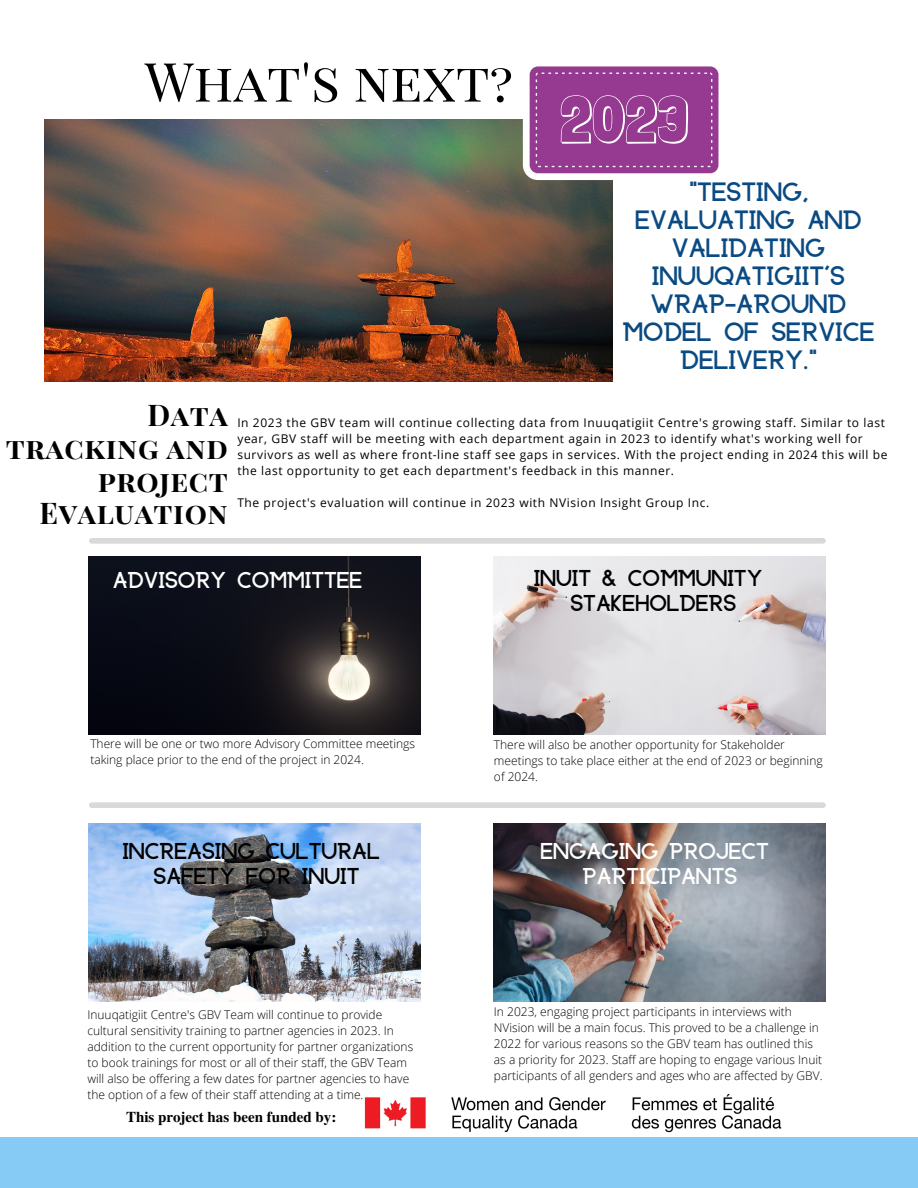
<style>
.page{position:relative;width:918px;height:1188px;background:#fff}
.page>*{position:absolute;margin:0;border:0;box-sizing:border-box;transform-origin:0 0}
.t1{font:64.5px "Londrina Shadow";color:#fff}
.t2{font:54px "Playfair Display SC";color:#000}
.t3{font:700 29.25px/32.7px "Playfair Display SC";letter-spacing:.02em;color:#000;text-align:right}
.t4{font:900 20.85px/28.2px "Anchorage";color:#0a4a82;text-align:center}
.t5{font:900 18px/24.8px "Anchorage";color:#000;text-align:center}
.t6{font:900 18px/24.8px "Anchorage";color:#fff;text-align:center}
.t7{font:700 15px "Te X Gyre Termes";color:#000}
.t8{font:300 12px/16px "Open Sans";color:#000}
.t9{font:12px/16px "Open Sans";letter-spacing:.05em;color:#000}
</style>
<div class="page">
<div style="left:0;top:1137px;width:918px;height:51px;background:#85cbf5"></div>
<img style="left:45px;top:119px;width:568px;height:262px">
<img style="left:364px;top:1093px;width:418px;height:40px">
<div style="left:523px;top:60px;width:202px;height:120px;background:#fff;border-radius:15px"></div>
<div style="left:530px;top:66px;width:188px;height:107px;background:#953a90;border-radius:8px"></div>
<svg style="left:536px;top:73px;width:176px;height:94px"></svg>
<img style="left:89px;top:557px;width:332px;height:178px">
<img style="left:494px;top:824px;width:332px;height:177px">
<img style="left:89px;top:824px;width:332px;height:177px">
<img style="left:494px;top:557px;width:332px;height:178px">
<div style="left:92px;top:538px;width:731px;height:6px;background:#d9d9d9"></div>
<div style="left:92px;top:802px;width:731px;height:6px;background:#d9d9d9"></div>
<h2 class="t2" style="left:145px;top:43px;width:370px">What's next?</h2>
<h1 class="t1" style="left:559px;top:81px;width:131px">2023</h1>
<h3 class="t4" style="left:623px;top:180px;width:254px">"TESTING,<br>EVALUATING AND<br>VALIDATING<br>INUUQATIGIIT'S<br>WRAP-AROUND<br>MODEL OF SERVICE<br>DELIVERY."</h3>
<h3 class="t3" style="left:6px;top:398px;width:223px">Data tracking and project<br>Evaluation</h3>
<p class="t9" style="left:237px;top:415px;width:652px">In 2023 the GBV team will continue collecting data from Inuuqatigiit Centre's growing staff. Similar to last year, GBV staff will be meeting with each department again in 2023 to identify what's working well for survivors as well as where front-line staff see gaps in services. With the project ending in 2024 this will be the last opportunity to get each department's feedback in this manner.</p>
<p class="t9" style="left:237px;top:495px;width:473px">The project's evaluation will continue in 2023 with NVision Insight Group Inc.</p>
<h3 class="t6" style="left:113px;top:570px;width:251px">ADVISORY COMMITTEE</h3>
<h3 class="t5" style="left:534px;top:569px;width:230px">INUIT &amp; COMMUNITY<br>STAKEHOLDERS</h3>
<p class="t8" style="left:90px;top:735px;width:326px">There will be one or two more Advisory Committee meetings taking place prior to the end of the project in 2024.</p>
<p class="t8" style="left:494px;top:736px;width:330px">There will also be another opportunity for Stakeholder meetings to take place either at the end of 2023 or beginning of 2024.</p>
<h3 class="t5" style="left:122px;top:841px;width:259px">INCREASING CULTURAL<br>SAFETY FOR INUIT</h3>
<h3 class="t6" style="left:541px;top:841px;width:230px">ENGAGING PROJECT<br>PARTICIPANTS</h3>
<p class="t8" style="left:87px;top:1006px;width:327px">Inuuqatigiit Centre's GBV Team will continue to provide cultural sensitivity training to partner agencies in 2023. In addition to the current opportunity for partner organizations to book trainings for most or all of their staff, the GBV Team will also be offering a few dates for partner agencies to have the option of a few of their staff attending at a time.</p>
<p class="t8" style="left:494px;top:1004px;width:330px">In 2023, engaging project participants in interviews with NVision will be a main focus. This proved to be a challenge in 2022 for various reasons so the GBV team has outlined this as a priority for 2023. Staff are hoping to engage various Inuit participants of all genders and ages who are affected by GBV.</p>
<p class="t7" style="left:126px;top:1105px;width:212px">This project has been funded by:</p>
</div>
